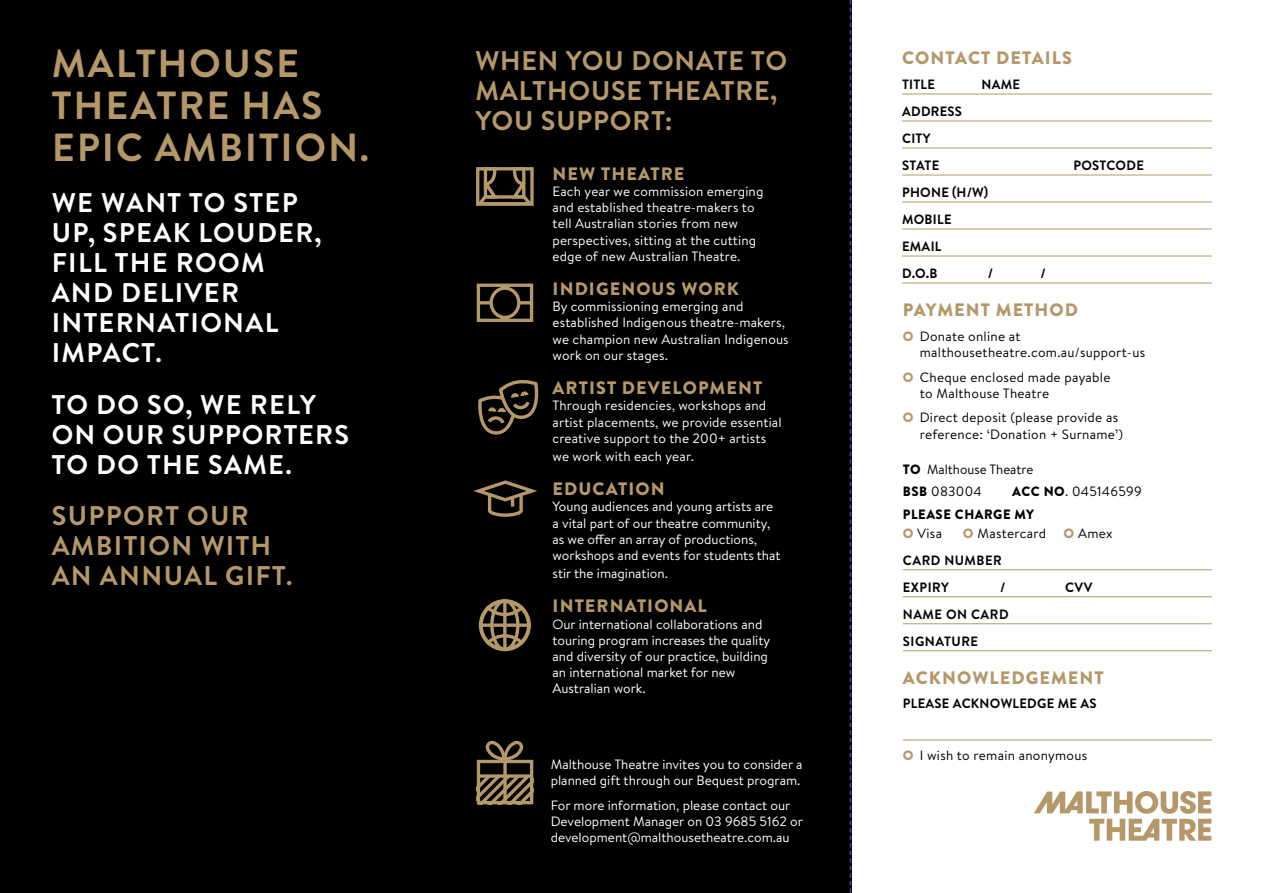
<style>
.page{position:relative;width:1263px;height:893px;background:#fff}
.page>*{position:absolute;margin:0;border:0;box-sizing:border-box;transform-origin:0 0}
.t1{font:700 39.15px/41.8px "Brandon Grotesque";letter-spacing:.05em;color:#b49869}
.t2{font:700 27px/30px "Brandon Grotesque";letter-spacing:.05em;color:#fff}
.t3{font:700 27px/30px "Brandon Text";letter-spacing:.03em;color:#b49869}
.t4{font:700 27px/30px "Brandon Grotesque";letter-spacing:.05em;color:#b49869}
.t5{font:900 18px "Brandon Grotesque";letter-spacing:.06em;color:#b49869}
.t6{font:13.5px/16.2px "Brandon Text";color:#fff}
.t7{font:13.5px/16.2px "Brandon Text";letter-spacing:.02em;color:#000}
.t8{font:700 13.5px/27px "Brandon Text";letter-spacing:.02em;color:#000}
.t9{font:700 13.5px/27px "Brandon Text";letter-spacing:.04em;color:#000}
.t10{font:900 13.5px/22.2px "Brandon Text";letter-spacing:.04em;color:#000}
.t11{font:13.5px/22.2px "Brandon Text";color:#000}
.s1{font-weight:900;color:#b49869}
.s2{font-weight:900}
.s3{font-weight:400}
</style>
<div class="page">
<div style="left:0;top:0;width:851px;height:893px;background:#000"></div>
<svg style="left:480px;top:634px;width:50px;height:17px"></svg>
<svg style="left:480px;top:599px;width:49px;height:17px"></svg>
<div style="left:490px;top:599px;width:29px;height:52px;border:3px solid #b49869;border-radius:50%"></div>
<div style="left:479px;top:599px;width:52px;height:52px;border:4px solid #b49869;border-radius:50%"></div>
<hr style="left:503px;top:601px;width:3px;height:49px;background:#b49869">
<svg style="left:480px;top:623px;width:50px;height:4px"></svg>
<svg style="left:481px;top:778px;width:48px;height:22px"></svg>
<div style="left:477px;top:760px;width:56px;height:44px;border:3px solid #b49869"></div>
<svg style="left:479px;top:774px;width:52px;height:4px"></svg>
<svg style="left:503px;top:763px;width:4px;height:39px"></svg>
<svg style="left:482px;top:740px;width:45px;height:23px"></svg>
<hr style="left:902px;top:94px;width:310px;height:1px;background:#b49869">
<hr style="left:902px;top:121px;width:310px;height:1px;background:#b49869">
<hr style="left:902px;top:148px;width:310px;height:1px;background:#b49869">
<hr style="left:902px;top:175px;width:310px;height:1px;background:#b49869">
<hr style="left:902px;top:202px;width:310px;height:1px;background:#b49869">
<hr style="left:902px;top:229px;width:310px;height:1px;background:#b49869">
<hr style="left:902px;top:256px;width:310px;height:1px;background:#b49869">
<hr style="left:902px;top:283px;width:310px;height:1px;background:#b49869">
<hr style="left:903px;top:569px;width:309px;height:1px;background:#b49869">
<hr style="left:903px;top:596px;width:309px;height:1px;background:#b49869">
<hr style="left:903px;top:623px;width:309px;height:1px;background:#b49869">
<hr style="left:903px;top:650px;width:309px;height:1px;background:#b49869">
<svg style="left:1034px;top:791px;width:177px;height:50px"></svg>
<svg style="left:476px;top:167px;width:58px;height:39px"></svg>
<hr style="left:903px;top:740px;width:309px;height:1px;background:#b49869">
<svg style="left:477px;top:284px;width:56px;height:38px"></svg>
<svg style="left:473px;top:480px;width:64px;height:37px"></svg>
<svg style="left:478px;top:380px;width:61px;height:55px"></svg>
<svg style="left:850px;top:0;width:1px;height:893px"></svg>
<h1 class="t1" style="left:52px;top:44px;width:319px">MALTHOUSE<br>THEATRE HAS<br>EPIC AMBITION.</h1>
<h2 class="t2" style="left:52px;top:188px;width:271px">WE WANT TO STEP<br>UP, SPEAK LOUDER,<br>FILL THE ROOM<br>AND DELIVER<br>INTERNATIONAL<br>IMPACT.</h2>
<h2 class="t2" style="left:52px;top:390px;width:299px">TO DO SO, WE RELY<br>ON OUR SUPPORTERS<br>TO DO THE SAME.</h2>
<h2 class="t4" style="left:52px;top:501px;width:242px">SUPPORT OUR<br>AMBITION WITH<br>AN ANNUAL GIFT.</h2>
<h2 class="t3" style="left:475px;top:45px;width:313px">WHEN YOU DONATE TO<br>MALTHOUSE THEATRE,<br>YOU SUPPORT:</h2>
<h3 class="t5" style="left:553px;top:161px;width:133px">NEW THEATRE</h3>
<p class="t6" style="left:552px;top:183px;width:212px">Each year we commission emerging and established theatre-makers to tell Australian stories from new perspectives, sitting at the cutting edge of new Australian Theatre.</p>
<h3 class="t5" style="left:553px;top:276px;width:188px">INDIGENOUS WORK</h3>
<p class="t6" style="left:552px;top:298px;width:238px">By commissioning emerging and established Indigenous theatre-makers, we champion new Australian Indigenous work on our stages.</p>
<h3 class="t5" style="left:553px;top:375px;width:211px">ARTIST DEVELOPMENT</h3>
<p class="t6" style="left:552px;top:397px;width:231px">Through residencies, workshops and artist placements, we provide essential creative support to the 200+ artists</p>
<p class="t6" style="left:552px;top:448px;width:143px">we work with each year.</p>
<h3 class="t5" style="left:553px;top:476px;width:114px">EDUCATION</h3>
<p class="t6" style="left:552px;top:498px;width:230px">Young audiences and young artists are a vital part of our theatre community, as we offer an array of productions, workshops and events for students that</p>
<p class="t6" style="left:552px;top:565px;width:117px">stir the imagination.</p>
<h3 class="t5" style="left:553px;top:593px;width:156px">INTERNATIONAL</h3>
<p class="t6" style="left:552px;top:615px;width:219px">Our international collaborations and touring program increases the quality and diversity of our practice, building an international market for new Australian work.</p>
<p class="t6" style="left:551px;top:756px;width:253px">Malthouse Theatre invites you to consider a planned gift through our Bequest program.</p>
<p class="t6" style="left:551px;top:796px;width:254px">For more information, please contact our<br>Development Manager on 03 9685 5162 or development@malthousetheatre.com.au</p>
<h3 class="t5" style="left:902px;top:45px;width:171px">CONTACT DETAILS</h3>
<p class="t8" style="left:902px;top:71px;width:34px">TITLE</p>
<p class="t8" style="left:981px;top:71px;width:40px">NAME</p>
<p class="t8" style="left:902px;top:98px;width:61px">ADDRESS<br>CITY<br>STATE</p>
<p class="t8" style="left:1073px;top:152px;width:72px">POSTCODE</p>
<p class="t8" style="left:902px;top:179px;width:88px">PHONE (H/W)<br>MOBILE<br>EMAIL<br>D.O.B</p>
<p class="t8" style="left:988px;top:260px;width:7px">/</p>
<p class="t8" style="left:1040px;top:260px;width:7px">/</p>
<h3 class="t5" style="left:903px;top:297px;width:177px">PAYMENT METHOD</h3>
<p class="t7" style="left:920px;top:327px;width:227px;text-indent:-17px"><span class="s1">O</span> Donate online at malthousetheatre.com.au/support-us</p>
<p class="t7" style="left:920px;top:368px;width:192px;text-indent:-17px"><span class="s1">O</span> Cheque enclosed made payable to Malthouse Theatre</p>
<p class="t7" style="left:920px;top:409px;width:205px;text-indent:-17px"><span class="s1">O</span> Direct deposit (please provide as reference: ‘Donation + Surname’)</p>
<p class="t11" style="left:903px;top:458px;width:132px"><span class="s2">TO</span> Malthouse Theatre<br><span class="s2">BSB</span> 083004</p>
<p class="t10" style="left:903px;top:480px;width:240px;text-indent:109px">ACC NO<span class="s3">. 045146599<br></span>PLEASE CHARGE MY</p>
<p class="t7" style="left:903px;top:525px;width:41px"><span class="s1">O</span> Visa</p>
<p class="t7" style="left:963px;top:525px;width:85px"><span class="s1">O</span> Mastercard</p>
<p class="t7" style="left:1063px;top:525px;width:51px"><span class="s1">O</span> Amex</p>
<p class="t9" style="left:903px;top:547px;width:101px">CARD NUMBER<br>EXPIRY</p>
<p class="t8" style="left:1000px;top:574px;width:7px">/</p>
<p class="t8" style="left:1065px;top:574px;width:29px">CVV</p>
<p class="t9" style="left:903px;top:601px;width:107px">NAME ON CARD<br>SIGNATURE</p>
<h3 class="t5" style="left:903px;top:665px;width:202px">ACKNOWLEDGEMENT</h3>
<p class="t8" style="left:903px;top:690px;width:195px">PLEASE ACKNOWLEDGE ME AS</p>
<p class="t7" style="left:903px;top:747px;width:186px"><span class="s1">O</span> I wish to remain anonymous</p>
</div>
